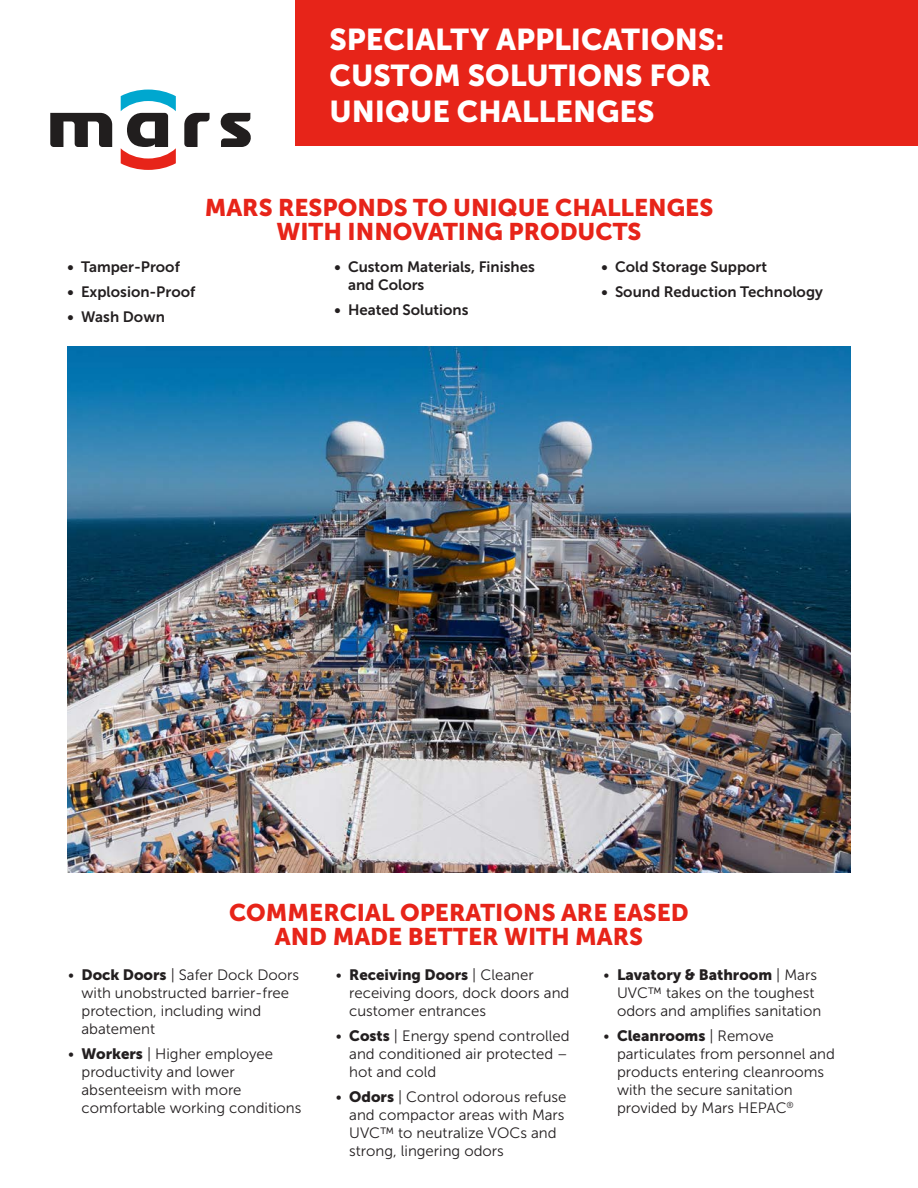
<style>
.page{position:relative;width:918px;height:1188px;background:#fff}
.page>*{position:absolute;margin:0;border:0;box-sizing:border-box;transform-origin:0 0}
.RED_BOX_HEAD{font:30px/36px "Museo Sans 900";color:#fff}
.SUBHEAD{font:24px/24px "Museo Sans 900";color:#e72419;text-align:center}
.t1{font:15px/18px "Museo Sans 300";color:#231f20}
.t2{font:15px/18px "Museo Sans 700";color:#231f20}
.s1{font-family:"Museo Sans 900"}
</style>
<div class="page">
<div style="left:296px;top:0;width:622px;height:146px;background:#e72419"></div>
<svg style="left:50px;top:113px;width:62px;height:34px"></svg>
<svg style="left:184px;top:113px;width:26px;height:34px"></svg>
<svg style="left:220px;top:113px;width:31px;height:34px"></svg>
<svg style="left:121px;top:90px;width:55px;height:80px"></svg>
<img style="left:68px;top:347px;width:782px;height:526px">
<p class="RED_BOX_HEAD" style="left:329px;top:21px;width:397px">SPECIALTY APPLICATIONS:<br>CUSTOM SOLUTIONS FOR<br>UNIQUE CHALLENGES</p>
<p class="t2" style="left:68px;top:258px;width:114px">• Tamper-Proof</p>
<p class="t2" style="left:68px;top:283px;width:129px">• Explosion-Proof</p>
<p class="t2" style="left:68px;top:307px;width:99px">• Wash Down</p>
<p class="SUBHEAD" style="left:205px;top:195px;width:510px">MARS RESPONDS TO UNIQUE CHALLENGES<br>WITH INNOVATING PRODUCTS</p>
<p class="t2" style="left:348px;top:258px;width:188px;text-indent:-14px">• Custom Materials, Finishes and Colors</p>
<p class="t2" style="left:334px;top:301px;width:136px">• Heated Solutions</p>
<p class="t2" style="left:602px;top:258px;width:167px">• Cold Storage Support</p>
<p class="t2" style="left:602px;top:283px;width:223px">• Sound Reduction Technology</p>
<p class="SUBHEAD" style="left:229px;top:901px;width:461px">COMMERCIAL OPERATIONS ARE EASED<br>AND MADE BETTER WITH MARS</p>
<p class="t1" style="left:82px;top:966px;width:219px;text-indent:-14px">• <span class="s1">Dock Doors</span> | Safer Dock Doors with unobstructed barrier-free protection, including wind abatement</p>
<p class="t1" style="left:82px;top:1045px;width:221px;text-indent:-14px">• <span class="s1">Workers</span> | Higher employee productivity and lower absenteeism with more comfortable working conditions</p>
<p class="t1" style="left:349px;top:966px;width:222px;text-indent:-14px">• <span class="s1">Receiving Doors</span> | Cleaner receiving doors, dock doors and customer entrances</p>
<p class="t1" style="left:349px;top:1027px;width:222px;text-align:justify;text-indent:-14px">• <span class="s1">Costs</span> | Energy spend controlled and conditioned air protected – hot and cold</p>
<p class="t1" style="left:349px;top:1087px;width:219px;text-indent:-14px">• <span class="s1">Odors</span> | Control odorous refuse and compactor areas with Mars<br>UVC™ to neutralize VOCs and strong, lingering odors</p>
<p class="t1" style="left:617px;top:966px;width:206px;text-indent:-14px">• <span class="s1">Lavatory &amp; Bathroom</span> | Mars<br>UVC™ takes on the toughest odors and amplifies sanitation</p>
<p class="t1" style="left:617px;top:1027px;width:219px;text-indent:-14px">• <span class="s1">Cleanrooms</span> | Remove particulates from personnel and products entering cleanrooms with the secure sanitation provided by Mars HEPAC<sup>®</sup></p>
</div>
